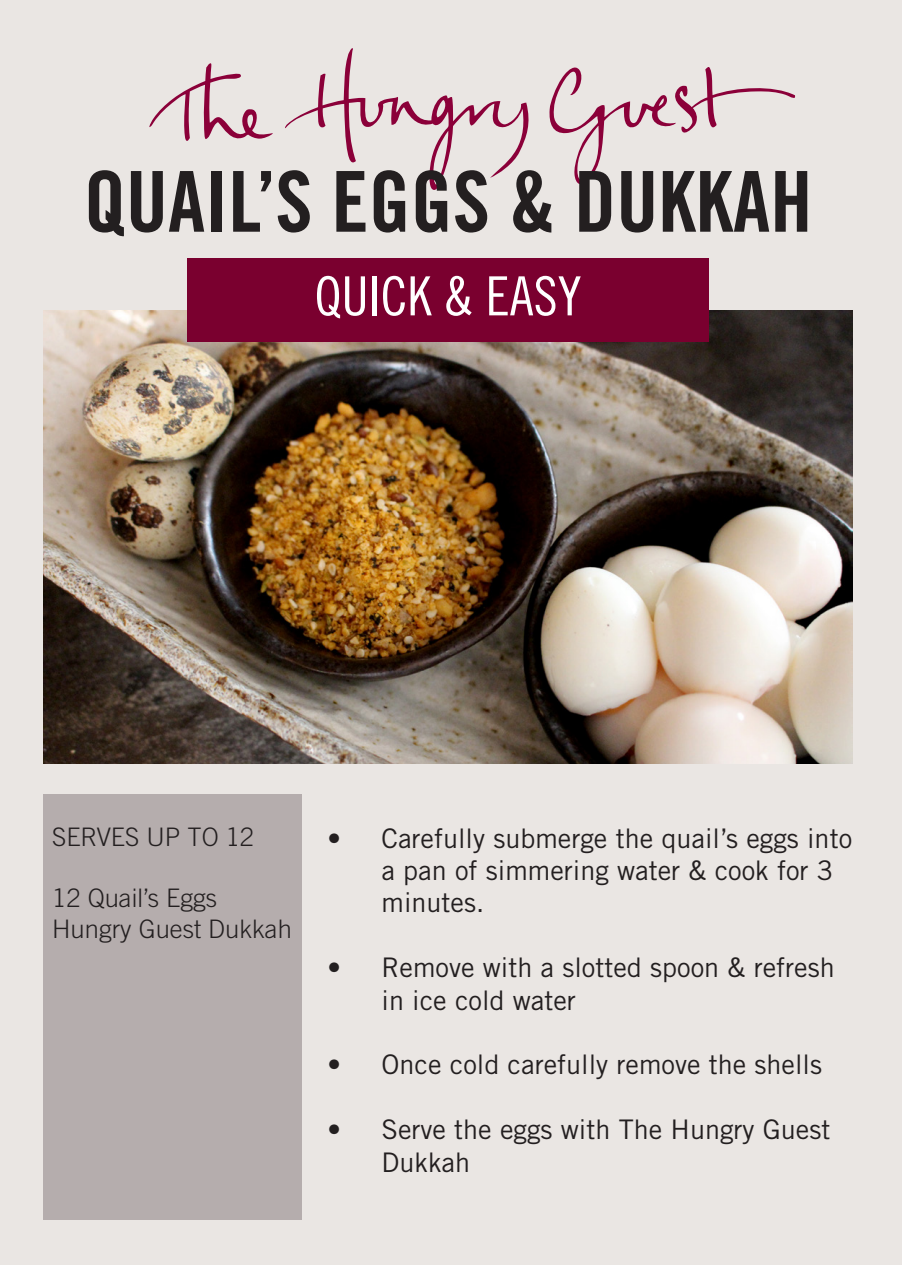
<style>
.page{position:relative;width:902px;height:1265px;background:#fff}
.page>*{position:absolute;margin:0;border:0;box-sizing:border-box;transform-origin:0 0}
.t1{font:84px "Trade Gothic Bold Cond Twenty";color:#231f20}
.t2{font:54px "Trade Gothic Cond Eighteen";color:#fff}
.t3{font:27px/32.4px "Trade Gothic";color:#231f20}
.t4{font:300 25.5px "Trade Gothic";color:#231f20}
</style>
<div class="page">
<div style="left:0;top:0;width:901px;height:1264px;background:#eae6e3"></div>
<svg style="left:285px;top:48px;width:244px;height:142px"></svg>
<svg style="left:149px;top:63px;width:124px;height:78px"></svg>
<svg style="left:549px;top:67px;width:245px;height:117px"></svg>
<img style="left:44px;top:311px;width:808px;height:452px">
<div style="left:187px;top:258px;width:521px;height:84px;background:#7a002f"></div>
<div style="left:44px;top:794px;width:258px;height:425px;background:#b5adad"></div>
<svg style="left:892px;top:1260px;width:10px;height:5px"></svg>
<p class="t1" style="left:84px;top:151px;width:729px">QUAIL’S EGGS &amp; DUKKAH</p>
<p class="t2" style="left:314px;top:264px;width:268px">QUICK &amp; EASY</p>
<p class="t4" style="left:52px;top:821px;width:203px">SERVES UP TO 12</p>
<p class="t4" style="left:52px;top:882px;width:166px">12 Quail’s Eggs</p>
<p class="t4" style="left:52px;top:913px;width:241px">Hungry Guest Dukkah</p>
<p class="t3" style="left:381px;top:821px;width:472px;text-indent:-54px">• Carefully submerge the quail’s eggs into a pan of simmering water &amp; cook for 3 minutes.</p>
<p class="t3" style="left:381px;top:951px;width:454px;text-indent:-54px">• Remove with a slotted spoon &amp; refresh in ice cold water</p>
<p class="t3" style="left:327px;top:1048px;width:496px">• Once cold carefully remove the shells</p>
<p class="t3" style="left:381px;top:1113px;width:450px;text-indent:-54px">• Serve the eggs with The Hungry Guest<br>Dukkah</p>
</div>
